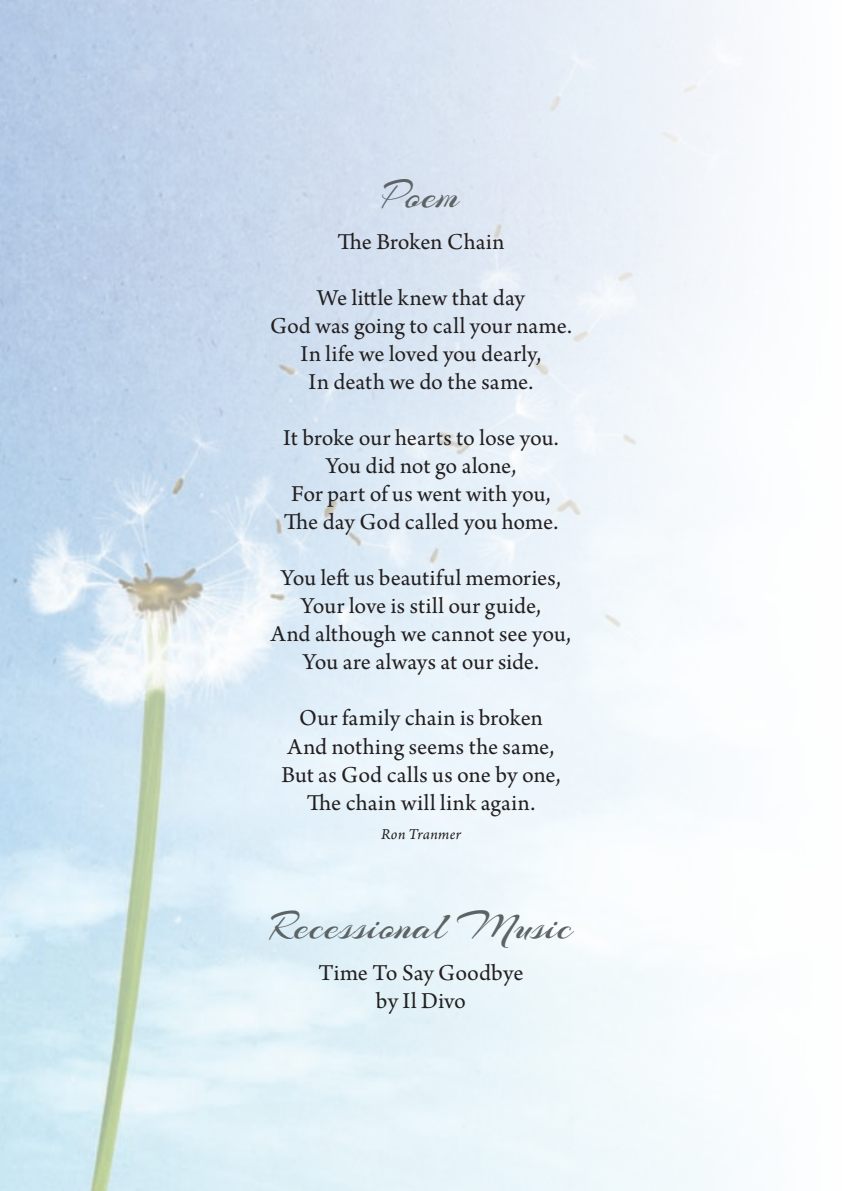
<style>
.page{position:relative;width:842px;height:1191px;background:#fff}
.page>*{position:absolute;margin:0;border:0;box-sizing:border-box;transform-origin:0 0}
.t1{font:42px "Arizonia";letter-spacing:.015em;color:#5c6365}
.t2{font:24px/28px "Arno Pro";letter-spacing:.005em;color:#231f20;text-align:center}
.t3{font:italic 16px "Arno Pro";letter-spacing:.02em;color:#231f20}
</style>
<div class="page">
<img style="left:0;top:0;width:749px;height:1191px">
<h1 class="t1" style="left:383px;top:169px;width:78px">Poem</h1>
<p class="t2" style="left:337px;top:229px;width:169px">The Broken Chain</p>
<p class="t2" style="left:270px;top:285px;width:303px">We little knew that day<br>God was going to call your name.<br>In life we loved you dearly,<br>In death we do the same.</p>
<p class="t2" style="left:283px;top:425px;width:277px">It broke our hearts to lose you.<br>You did not go alone,<br>For part of us went with you,<br>The day God called you home.</p>
<p class="t2" style="left:271px;top:565px;width:302px">You left us beautiful memories,<br>Your love is still our guide,<br>And although we cannot see you,<br>You are always at our side.</p>
<p class="t2" style="left:281px;top:705px;width:281px">Our family chain is broken<br>And nothing seems the same,<br>But as God calls us one by one,<br>The chain will link again.</p>
<p class="t3" style="left:381px;top:825px;width:81px">Ron Tranmer</p>
<h1 class="t1" style="left:270px;top:899px;width:304px">Recessional Music</h1>
<p class="t2" style="left:318px;top:959px;width:207px">Time To Say Goodbye by Il Divo</p>
</div>
